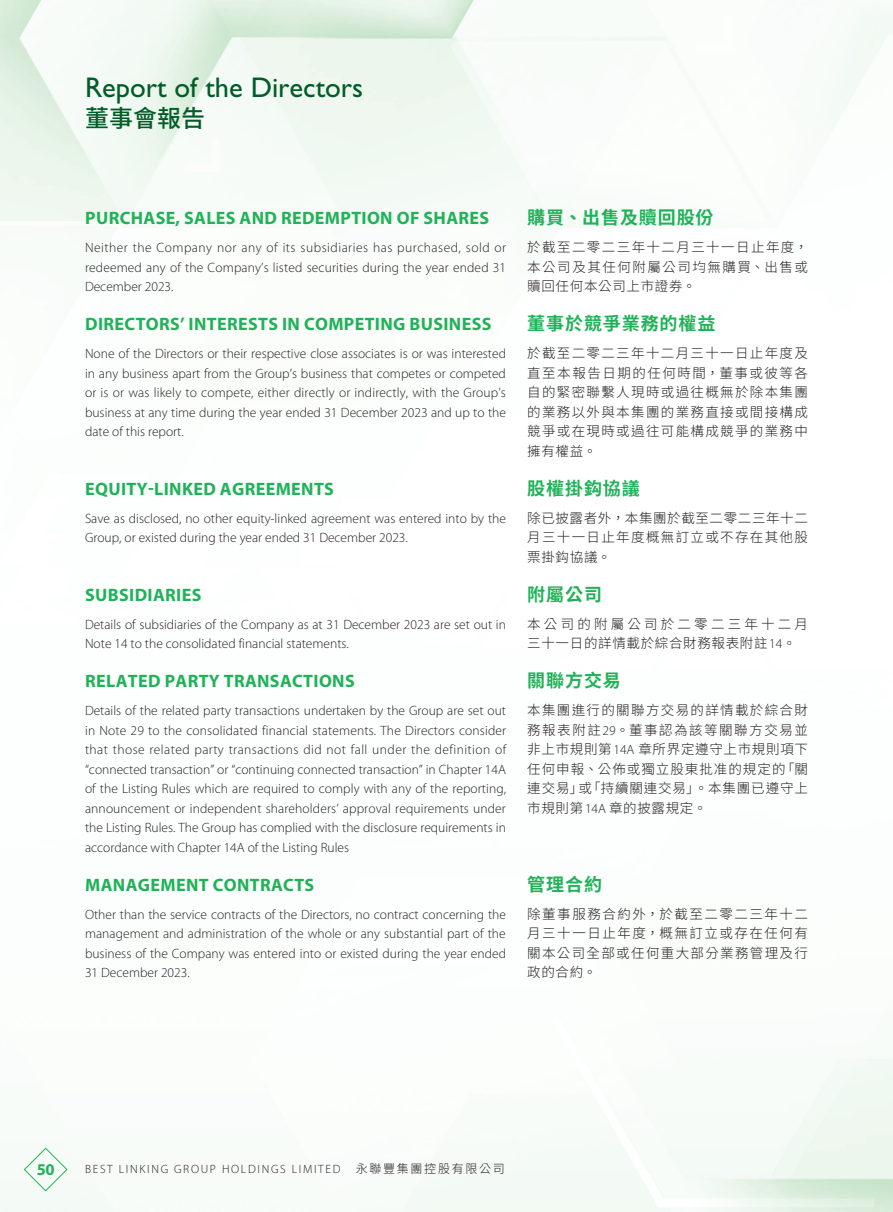
<style>
.page{position:relative;width:893px;height:1212px;background:#fff}
.page>*{position:absolute;margin:0;border:0;box-sizing:border-box;transform-origin:0 0}
.t1{font:28.5px "Gill Sans Std";color:#005d29}
.t2{font:500 24px "Noto Sans CJ Ktc";color:#005d29}
._01_H1{font:700 18px "Myriad Pro";letter-spacing:.02em;color:#21b259}
._01_H1-2{font:700 18px "Noto Sans CJ Ktc";letter-spacing:.05em;color:#21b259}
.t3{font:700 16.5px "Myriad Pro";color:#21b259}
._00_txt{font:300 13.5px/19.5px "Myriad Pro";color:#231f20;text-align:justify}
._00_txt-2{font:300 13.5px/19.5px "Noto Sans CJ Ktc";letter-spacing:.1em;color:#231f20;text-align:justify}
._00_txt-3{font:300 13.5px/19.5px "Noto Sans CJ Ktc";letter-spacing:.145em;color:#231f20}
.t4{font:300 12px "Myriad Pro";letter-spacing:.14em;color:#231f20}
.t5{font:300 12px "Noto Sans CJ Ktc";letter-spacing:.14em;color:#231f20}
.s1{font-family:"Myriad Pro"}
</style>
<div class="page">
<svg style="left:24px;top:1147px;width:43px;height:44px"></svg>
<h1 class="t1" style="left:85px;top:71px;width:280px">Report of the Directors</h1>
<h2 class="t2" style="left:85px;top:105px;width:121px">董事會報告</h2>
<p class="_01_H1" style="left:85px;top:206px;width:405px">PURCHASE, SALES AND REDEMPTION OF SHARES</p>
<p class="_00_txt" style="left:85px;top:238px;width:423px">Neither the Company nor any of its subsidiaries has purchased, sold or redeemed any of the Company’s listed securities during the year ended 31<br>December 2023.</p>
<p class="_01_H1" style="left:85px;top:312px;width:408px">DIRECTORS’ INTERESTS IN COMPETING BUSINESS</p>
<p class="_00_txt" style="left:85px;top:344px;width:422px">None of the Directors or their respective close associates is or was interested in any business apart from the Group’s business that competes or competed or is or was likely to compete, either directly or indirectly, with the Group’s business at any time during the year ended 31 December 2023 and up to the date of this report.</p>
<p class="_01_H1" style="left:85px;top:477px;width:250px">EQUITY-LINKED AGREEMENTS</p>
<p class="_00_txt" style="left:85px;top:508px;width:422px">Save as disclosed, no other equity-linked agreement was entered into by the<br>Group, or existed during the year ended 31 December 2023.</p>
<p class="_01_H1" style="left:85px;top:583px;width:118px">SUBSIDIARIES</p>
<p class="_00_txt" style="left:85px;top:614px;width:422px">Details of subsidiaries of the Company as at 31 December 2023 are set out in<br>Note 14 to the consolidated financial statements.</p>
<p class="_01_H1" style="left:85px;top:669px;width:271px">RELATED PARTY TRANSACTIONS</p>
<p class="_00_txt" style="left:85px;top:701px;width:423px">Details of the related party transactions undertaken by the Group are set out in Note 29 to the consolidated financial statements. The Directors consider that those related party transactions did not fall under the definition of “connected transaction” or “continuing connected transaction” in Chapter 14A of the Listing Rules which are required to comply with any of the reporting, announcement or independent shareholders’ approval requirements under the Listing Rules. The Group has complied with the disclosure requirements in accordance with Chapter 14A of the Listing Rules</p>
<p class="_01_H1" style="left:85px;top:873px;width:231px">MANAGEMENT CONTRACTS</p>
<p class="_00_txt" style="left:85px;top:904px;width:422px">Other than the service contracts of the Directors, no contract concerning the management and administration of the whole or any substantial part of the business of the Company was entered into or existed during the year ended 31 December 2023.</p>
<p class="_01_H1-2" style="left:527px;top:207px;width:188px">購買、出售及贖回股份</p>
<p class="_00_txt-2" style="left:527px;top:238px;width:282px">於截至二零二三年十二月三十一日止年度，本公司及其任何附屬公司均無購買、出售或贖回任何本公司上市證券。</p>
<p class="_01_H1-2" style="left:527px;top:313px;width:190px">董事於競爭業務的權益</p>
<p class="_00_txt-2" style="left:527px;top:344px;width:282px">於截至二零二三年十二月三十一日止年度及直至本報告日期的任何時間，董事或彼等各自的緊密聯繫人現時或過往概無於除本集團的業務以外與本集團的業務直接或間接構成競爭或在現時或過往可能構成競爭的業務中擁有權益。</p>
<p class="_01_H1-2" style="left:527px;top:478px;width:114px">股權掛鈎協議</p>
<p class="_00_txt-2" style="left:527px;top:508px;width:282px">除已披露者外，本集團於截至二零二三年十二月三十一日止年度概無訂立或不存在其他股票掛鈎協議。</p>
<p class="_01_H1-2" style="left:527px;top:584px;width:76px">附屬公司</p>
<p class="_00_txt-3" style="left:527px;top:614px;width:282px">本公司的附屬公司於二零二三年十二月三十一日的詳情載於綜合財務報表附註<span class="s1">14</span>。</p>
<p class="_01_H1-2" style="left:527px;top:670px;width:95px">關聯方交易</p>
<p class="_00_txt-2" style="left:527px;top:701px;width:282px">本集團進行的關聯方交易的詳情載於綜合財務報表附註<span class="s1">29</span>。董事認為該等關聯方交易並非上市規則第<span class="s1">14A</span> 章所界定遵守上市規則項下任何申報、公佈或獨立股東批准的規定的「關連交易」或「持續關連交易」。本集團已遵守上市規則第<span class="s1">14A</span> 章的披露規定。</p>
<p class="_01_H1-2" style="left:527px;top:874px;width:76px">管理合約</p>
<p class="_00_txt-2" style="left:527px;top:904px;width:282px">除董事服務合約外，於截至二零二三年十二月三十一日止年度，概無訂立或存在任何有關本公司全部或任何重大部分業務管理及行政的合約。</p>
<p class="t3" style="left:37px;top:1158px;width:19px">50</p>
<p class="t4" style="left:85px;top:1162px;width:257px">BEST LINKING GROUP HOLDINGS LIMITED</p>
<p class="t5" style="left:356px;top:1162px;width:150px">永聯豐集團控股有限公司</p>
</div>
